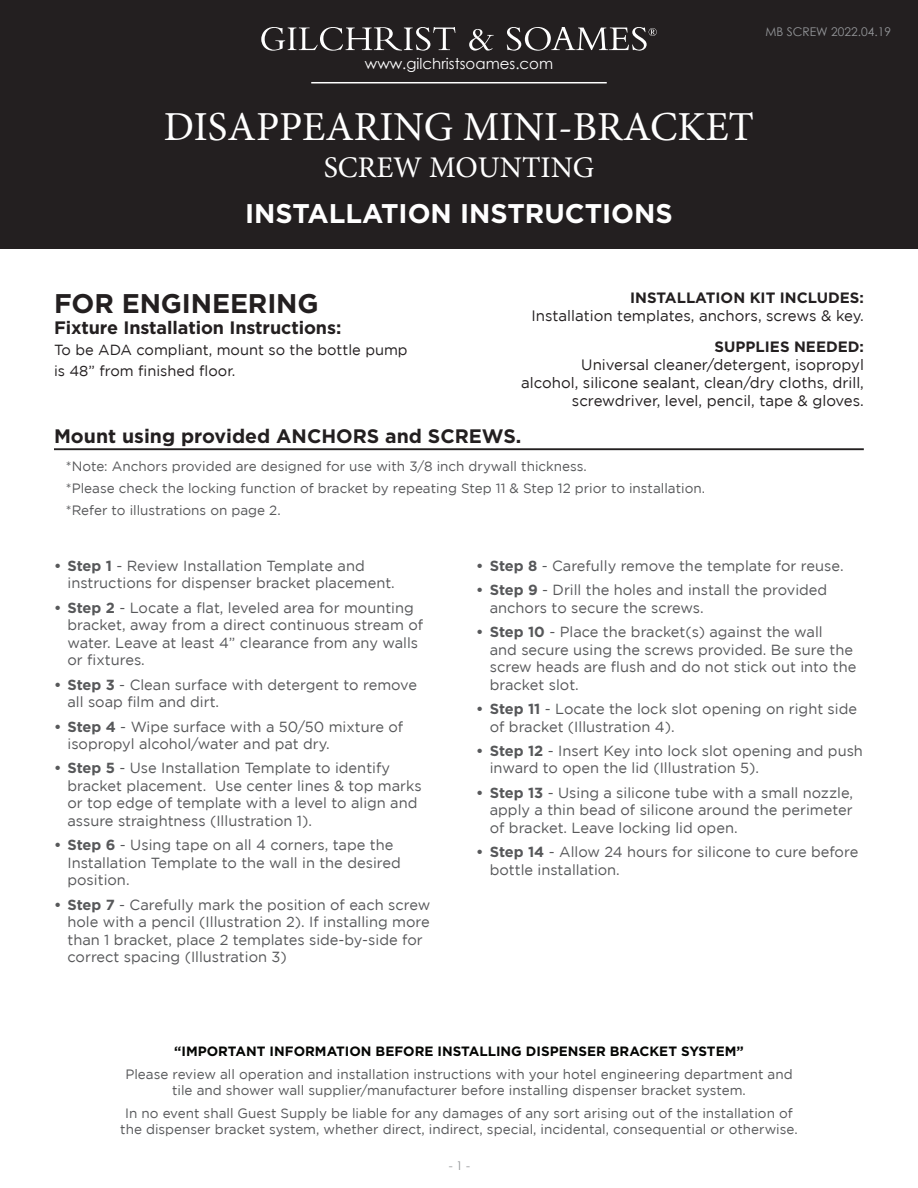
<style>
.page{position:relative;width:918px;height:1188px;background:#fff}
.page>*{position:absolute;margin:0;border:0;box-sizing:border-box;transform-origin:0 0}
.t1{font:41.25px "Minion Pro";color:#fff}
.t2{font:30px "Minion Pro";color:#fff}
.t3{font:700 27px "Gotham";color:#fff}
.t4{font:700 27px "Gotham";letter-spacing:-.005em;color:#231f20}
.t5{font:700 19.5px "Gotham";color:#231f20}
.t6{font:700 18px "Gotham";letter-spacing:-.005em;color:#231f20}
.t7{font:15px/18px "Gotham";color:#231f20;text-align:right}
.t8{font:700 15px "Gotham";color:#231f20}
.t9{font:15px "Century Gothic";color:#fff}
.t10{font:14.7px/17.5px "Gotham";color:#57585a}
.t11{font:14.7px/21px "Gotham";color:#231f20}
.t12{font:13.5px/16.2px "Gotham";color:#57585a;text-align:center}
.t13{font:700 13.5px "Gotham";color:#040503}
.t14{font:12px "Century Gothic";color:#939598}
.s1{font-weight:700}
</style>
<div class="page">
<div style="left:0;top:0;width:918px;height:248px;background:#231f20"></div>
<svg style="left:261px;top:27px;width:194px;height:24px"></svg>
<svg style="left:469px;top:29px;width:25px;height:22px"></svg>
<svg style="left:507px;top:27px;width:150px;height:24px"></svg>
<hr style="left:311px;top:82px;width:296px;height:1px;background:#fff">
<hr style="left:54px;top:448px;width:810px;height:2px;background:#231f20">
<p class="t9" style="left:365px;top:54px;width:190px">www.gilchristsoames.com</p>
<p class="t14" style="left:766px;top:24px;width:127px">MB SCREW 2022.04.19</p>
<h1 class="t1" style="left:164px;top:99px;width:592px">DISAPPEARING MINI-BRACKET</h1>
<h2 class="t2" style="left:324px;top:147px;width:272px">SCREW MOUNTING</h2>
<h3 class="t3" style="left:245px;top:198px;width:429px">INSTALLATION INSTRUCTIONS</h3>
<p class="t4" style="left:54px;top:288px;width:266px">FOR ENGINEERING</p>
<p class="t6" style="left:54px;top:317px;width:289px">Fixture Installation Instructions:</p>
<p class="t11" style="left:54px;top:339px;width:355px">To be ADA compliant, mount so the bottle pump is 48” from finished floor.</p>
<p class="t8" style="left:630px;top:289px;width:235px">INSTALLATION KIT INCLUDES:</p>
<p class="t7" style="left:532px;top:307px;width:334px">Installation templates, anchors, screws &amp; key.</p>
<p class="t8" style="left:715px;top:338px;width:151px">SUPPLIES NEEDED:</p>
<p class="t7" style="left:521px;top:356px;width:344px">Universal cleaner/detergent, isopropyl alcohol, silicone sealant, clean/dry cloths, drill, screwdriver, level, pencil, tape &amp; gloves.</p>
<p class="t5" style="left:54px;top:425px;width:469px">Mount using provided ANCHORS and SCREWS.</p>
<p class="t12" style="left:66px;top:458px;width:522px">*Note: Anchors provided are designed for use with 3/8 inch drywall thickness.</p>
<p class="t12" style="left:66px;top:502px;width:216px">*Refer to illustrations on page 2.</p>
<p class="t12" style="left:66px;top:480px;width:641px">*Please check the locking function of bracket by repeating Step 11 &amp; Step 12 prior to installation.</p>
<p class="t10" style="left:68px;top:557px;width:329px;text-indent:-14px"><span class="s1">• Step 1</span> - Review Installation Template and instructions for dispenser bracket placement.</p>
<p class="t10" style="left:68px;top:599px;width:357px;text-indent:-14px"><span class="s1">• Step 2</span> - Locate a flat, leveled area for mounting bracket, away from a direct continuous stream of water. Leave at least 4” clearance from any walls or fixtures.</p>
<p class="t10" style="left:68px;top:675px;width:351px;text-indent:-14px"><span class="s1">• Step 3</span> - Clean surface with detergent to remove all soap film and dirt.</p>
<p class="t10" style="left:68px;top:717px;width:337px;text-indent:-14px"><span class="s1">• Step 4</span> - Wipe surface with a 50/50 mixture of isopropyl alcohol/water and pat dry.</p>
<p class="t10" style="left:68px;top:759px;width:356px;text-indent:-14px"><span class="s1">• Step 5</span> - Use Installation Template to identify bracket placement. Use center lines &amp; top marks or top edge of template with a level to align and assure straightness (Illustration 1).</p>
<p class="t10" style="left:68px;top:836px;width:335px;text-indent:-14px"><span class="s1">• Step 6</span> - Using tape on all 4 corners, tape the<br>Installation Template to the wall in the desired position.</p>
<p class="t10" style="left:68px;top:896px;width:364px;text-indent:-14px"><span class="s1">• Step 7</span> - Carefully mark the position of each screw hole with a pencil (Illustration 2). If installing more than 1 bracket, place 2 templates side-by-side for correct spacing (Illustration 3)</p>
<p class="t10" style="left:476px;top:557px;width:369px"><span class="s1">• Step 8</span> - Carefully remove the template for reuse.</p>
<p class="t10" style="left:490px;top:581px;width:339px;text-indent:-14px"><span class="s1">• Step 9</span> - Drill the holes and install the provided anchors to secure the screws.</p>
<p class="t10" style="left:490px;top:623px;width:368px;text-indent:-14px"><span class="s1">• Step 10</span> - Place the bracket(s) against the wall<br>and secure using the screws provided. Be sure the screw heads are flush and do not stick out into the bracket slot.</p>
<p class="t10" style="left:490px;top:700px;width:369px;text-indent:-14px"><span class="s1">• Step 11</span> - Locate the lock slot opening on right side of bracket (Illustration 4).</p>
<p class="t10" style="left:490px;top:742px;width:375px;text-indent:-14px"><span class="s1">• Step 12</span> - Insert Key into lock slot opening and push inward to open the lid (Illustration 5).</p>
<p class="t10" style="left:490px;top:783px;width:365px;text-align:justify;text-indent:-14px"><span class="s1">• Step 13</span> - Using a silicone tube with a small nozzle, apply a thin bead of silicone around the perimeter of bracket. Leave locking lid open.</p>
<p class="t10" style="left:490px;top:843px;width:370px;text-indent:-14px"><span class="s1">• Step 14</span> - Allow 24 hours for silicone to cure before bottle installation.</p>
<p class="t13" style="left:174px;top:1044px;width:571px">“IMPORTANT INFORMATION BEFORE INSTALLING DISPENSER BRACKET SYSTEM”</p>
<p class="t12" style="left:125px;top:1066px;width:669px">Please review all operation and installation instructions with your hotel engineering department and tile and shower wall supplier/manufacturer before installing dispenser bracket system.</p>
<p class="t12" style="left:120px;top:1105px;width:679px">In no event shall Guest Supply be liable for any damages of any sort arising out of the installation of the dispenser bracket system, whether direct, indirect, special, incidental, consequential or otherwise.</p>
<p class="t14" style="left:449px;top:1158px;width:23px">- 1 -</p>
</div>
